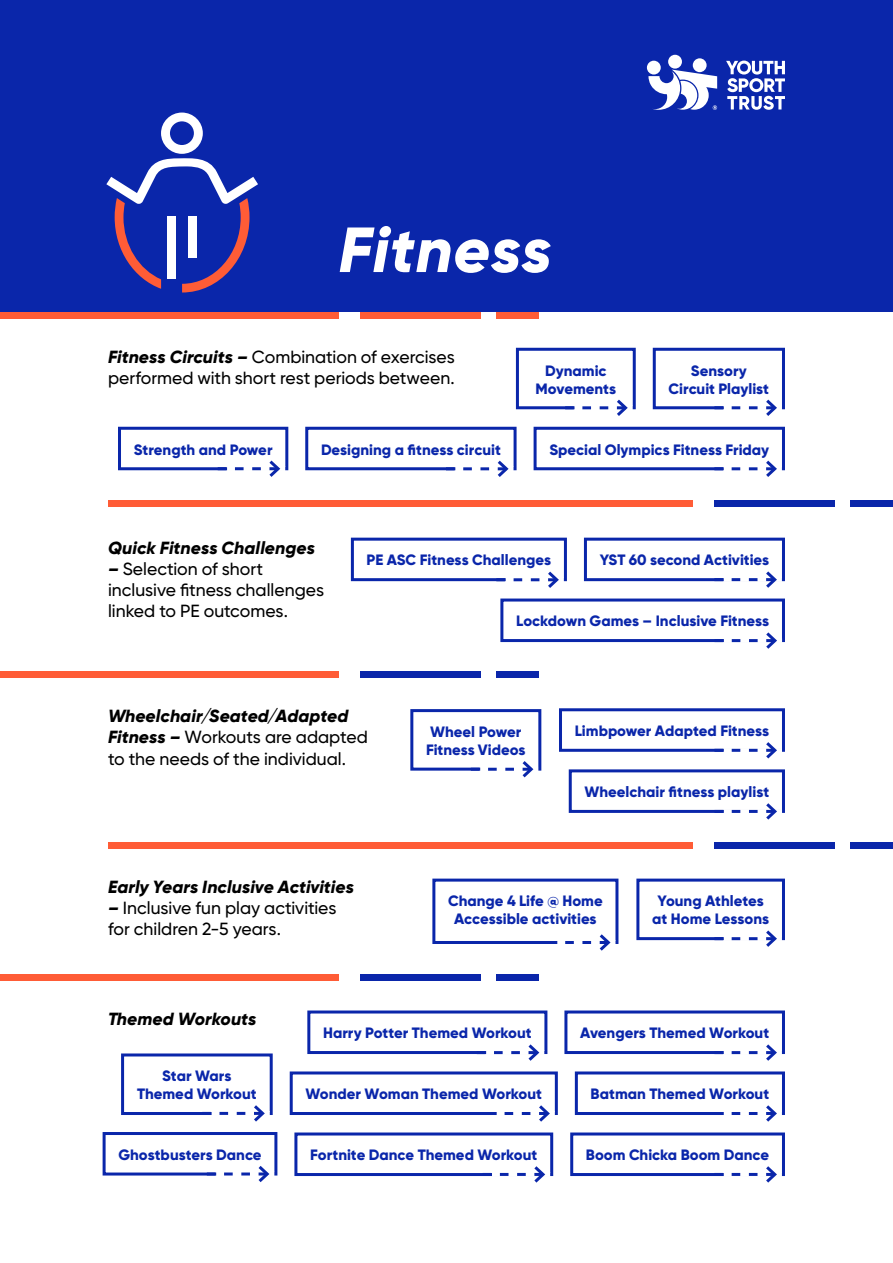
<style>
.page{position:relative;width:893px;height:1263px;background:#fff}
.page>*{position:absolute;margin:0;border:0;box-sizing:border-box;transform-origin:0 0}
.t1{font:italic 800 63.6px "Gilroy";letter-spacing:.015em;color:#fff}
.t2{font:500 17.55px/21.1px "Gilroy";color:#000}
.t3{font:italic 800 17.55px "Gilroy";letter-spacing:.005em;color:#000}
.t4{font:800 15px/18px "Gilroy";color:#0a26aa;text-align:center}
.s1{font-weight:800;font-style:italic}
</style>
<div class="page">
<div style="left:0;top:0;width:893px;height:312px;background:#0a26aa"></div>
<svg style="left:726px;top:61px;width:59px;height:49px"></svg>
<div style="left:647px;top:61px;width:14px;height:14px;background:#fff;border-radius:50%"></div>
<div style="left:693px;top:58px;width:14px;height:14px;background:#fff;border-radius:50%"></div>
<div style="left:668px;top:55px;width:14px;height:14px;background:#fff;border-radius:50%"></div>
<svg style="left:648px;top:70px;width:69px;height:40px"></svg>
<div style="left:0;top:312px;width:339px;height:7px;background:#ff5c36"></div>
<div style="left:360px;top:312px;width:121px;height:7px;background:#ff5c36"></div>
<div style="left:497px;top:312px;width:42px;height:7px;background:#ff5c36"></div>
<div style="left:0;top:671px;width:339px;height:7px;background:#ff5c36"></div>
<div style="left:360px;top:671px;width:121px;height:7px;background:#0a26aa"></div>
<div style="left:497px;top:671px;width:42px;height:7px;background:#0a26aa"></div>
<div style="left:0;top:974px;width:339px;height:6px;background:#ff5c36"></div>
<div style="left:360px;top:974px;width:121px;height:6px;background:#0a26aa"></div>
<div style="left:497px;top:974px;width:42px;height:6px;background:#0a26aa"></div>
<svg style="left:106px;top:113px;width:152px;height:179px"></svg>
<div style="left:108px;top:500px;width:584px;height:7px;background:#ff5c36"></div>
<div style="left:714px;top:500px;width:120px;height:7px;background:#0a26aa"></div>
<div style="left:850px;top:500px;width:43px;height:7px;background:#0a26aa"></div>
<div style="left:108px;top:842px;width:584px;height:7px;background:#ff5c36"></div>
<div style="left:714px;top:842px;width:120px;height:7px;background:#0a26aa"></div>
<div style="left:850px;top:842px;width:43px;height:7px;background:#0a26aa"></div>
<svg style="left:515px;top:347px;width:121px;height:69px"></svg>
<svg style="left:294px;top:1132px;width:260px;height:51px"></svg>
<svg style="left:289px;top:1071px;width:269px;height:51px"></svg>
<svg style="left:307px;top:1010px;width:241px;height:51px"></svg>
<svg style="left:564px;top:1010px;width:221px;height:51px"></svg>
<svg style="left:574px;top:1071px;width:211px;height:51px"></svg>
<svg style="left:570px;top:1132px;width:215px;height:51px"></svg>
<svg style="left:102px;top:1053px;width:176px;height:129px"></svg>
<svg style="left:652px;top:347px;width:133px;height:69px"></svg>
<svg style="left:118px;top:426px;width:171px;height:51px"></svg>
<svg style="left:305px;top:426px;width:212px;height:51px"></svg>
<svg style="left:533px;top:426px;width:252px;height:51px"></svg>
<svg style="left:500px;top:598px;width:285px;height:51px"></svg>
<svg style="left:350px;top:537px;width:217px;height:51px"></svg>
<svg style="left:583px;top:537px;width:202px;height:51px"></svg>
<svg style="left:559px;top:708px;width:226px;height:51px"></svg>
<svg style="left:410px;top:709px;width:132px;height:69px"></svg>
<svg style="left:568px;top:769px;width:217px;height:51px"></svg>
<svg style="left:432px;top:878px;width:187px;height:73px"></svg>
<svg style="left:636px;top:878px;width:149px;height:69px"></svg>
<p class="t1" style="left:339px;top:210px;width:214px">Fitness</p>
<p class="t2" style="left:108px;top:346px;width:348px"><span class="s1">Fitness Circuits –</span> Combination of exercises performed with short rest periods between.</p>
<p class="t4" style="left:536px;top:361px;width:82px">Dynamic<br>Movements</p>
<p class="t4" style="left:669px;top:361px;width:102px">Sensory<br>Circuit Playlist</p>
<p class="t4" style="left:134px;top:440px;width:140px">Strength and Power</p>
<p class="t4" style="left:321px;top:440px;width:181px">Designing a fitness circuit</p>
<p class="t4" style="left:549px;top:440px;width:221px">Special Olympics Fitness Friday</p>
<p class="t3" style="left:108px;top:537px;width:208px">Quick Fitness Challenges</p>
<p class="t2" style="left:108px;top:558px;width:218px"><span class="s1">–</span> Selection of short inclusive fitness challenges linked to PE outcomes.</p>
<p class="t4" style="left:367px;top:551px;width:186px">PE ASC Fitness Challenges</p>
<p class="t4" style="left:600px;top:551px;width:171px">YST 60 second Activities</p>
<p class="t4" style="left:516px;top:612px;width:255px">Lockdown Games – Inclusive Fitness</p>
<p class="t2" style="left:108px;top:705px;width:261px"><span class="s1">Wheelchair/Seated/Adapted<br>Fitness –</span> Workouts are adapted to the needs of the individual.</p>
<p class="t3" style="left:108px;top:875px;width:247px">Early Years Inclusive Activities</p>
<p class="t2" style="left:108px;top:897px;width:230px"><span class="s1">–</span> Inclusive fun play activities for children 2-5 years.</p>
<p class="t3" style="left:108px;top:1007px;width:150px">Themed Workouts</p>
<p class="t4" style="left:430px;top:722px;width:93px">Wheel Power</p>
<p class="t4" style="left:575px;top:722px;width:196px">Limbpower Adapted Fitness</p>
<p class="t4" style="left:426px;top:740px;width:101px">Fitness Videos</p>
<p class="t4" style="left:584px;top:783px;width:186px">Wheelchair fitness playlist</p>
<p class="t4" style="left:448px;top:892px;width:156px">Change 4 Life @ Home<br>Accessible activities</p>
<p class="t4" style="left:652px;top:892px;width:118px">Young Athletes at Home Lessons</p>
<p class="t4" style="left:137px;top:1067px;width:121px">Star Wars<br>Themed Workout</p>
<p class="t4" style="left:323px;top:1024px;width:210px">Harry Potter Themed Workout</p>
<p class="t4" style="left:580px;top:1024px;width:190px">Avengers Themed Workout</p>
<p class="t4" style="left:305px;top:1085px;width:238px">Wonder Woman Themed Workout</p>
<p class="t4" style="left:591px;top:1085px;width:180px">Batman Themed Workout</p>
<p class="t4" style="left:118px;top:1145px;width:145px">Ghostbusters Dance</p>
<p class="t4" style="left:310px;top:1146px;width:229px">Fortnite Dance Themed Workout</p>
<p class="t4" style="left:586px;top:1146px;width:185px">Boom Chicka Boom Dance</p>
</div>
